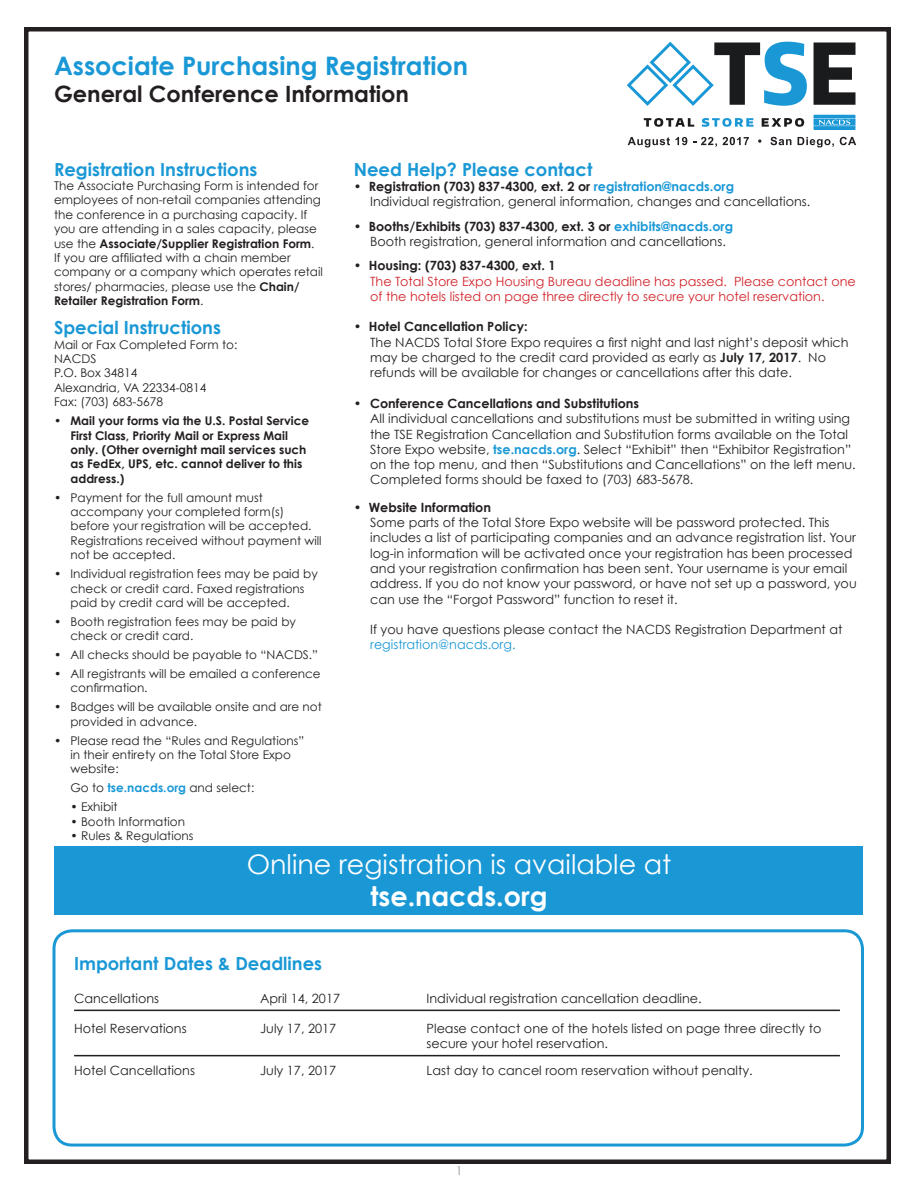
<style>
.page{position:relative;width:918px;height:1188px;background:#fff}
.page>*{position:absolute;margin:0;border:0;box-sizing:border-box;transform-origin:0 0}
.t1{font:27px "Century Gothic";color:#fff}
.t2{font:700 27px "Century Gothic";color:#fff}
.TopHeader{font:700 25.5px "Century Gothic";color:#1a98d6}
.TopSubHeader{font:700 22.5px "Century Gothic";color:#231f20}
.t3{font:700 18px "Century Gothic";color:#1a98d6}
.BulletBody{font:12.75px/15.3px "Century Gothic";color:#231f20}
.BulletHeader{font:700 12.75px "Century Gothic";color:#231f20}
.BulletBody-2{font:12.75px/15.3px "Century Gothic";color:#d1232a}
.BulletBody-3{font:700 12.75px "Century Gothic";color:#231f20}
.SideBar{font:12px/14.4px "Century Gothic";color:#231f20}
.SideBar-2{font:700 12px/14.4px "Century Gothic";color:#231f20}
.BulletBody-4{font:12px "Century Gothic";color:#231f20}
.t4{font:12px "Century Gothic";color:#939598}
.s1{font-weight:700}
.s2{font-weight:700;color:#1a98d6}
.s3{color:#1a98d6}
</style>
<div class="page">
<div style="left:24px;top:27px;width:867px;height:1137px;border:4px solid #231f20"></div>
<svg style="left:814px;top:115px;width:42px;height:15px"></svg>
<svg style="left:627px;top:42px;width:180px;height:64px"></svg>
<svg style="left:814px;top:43px;width:42px;height:62px"></svg>
<svg style="left:644px;top:118px;width:50px;height:9px"></svg>
<svg style="left:702px;top:118px;width:51px;height:9px"></svg>
<svg style="left:762px;top:118px;width:42px;height:9px"></svg>
<svg style="left:628px;top:137px;width:59px;height:10px"></svg>
<svg style="left:693px;top:137px;width:24px;height:10px"></svg>
<svg style="left:723px;top:137px;width:26px;height:8px"></svg>
<svg style="left:758px;top:139px;width:3px;height:4px"></svg>
<svg style="left:770px;top:137px;width:21px;height:8px"></svg>
<svg style="left:798px;top:137px;width:36px;height:10px"></svg>
<svg style="left:840px;top:137px;width:16px;height:8px"></svg>
<div style="left:55px;top:846px;width:808px;height:69px;background:#1a98d6"></div>
<hr style="left:74px;top:1010px;width:766px;height:1px;background:#231f20">
<hr style="left:74px;top:1055px;width:766px;height:1px;background:#231f20">
<div style="left:52px;top:929px;width:812px;height:218px;border:3px solid #1a98d6;border-radius:18px"></div>
<p class="TopHeader" style="left:54px;top:50px;width:416px">Associate Purchasing Registration</p>
<p class="TopSubHeader" style="left:54px;top:80px;width:357px">General Conference Information</p>
<p class="t3" style="left:54px;top:158px;width:205px">Registration Instructions</p>
<p class="SideBar" style="left:54px;top:178px;width:270px">The Associate Purchasing Form is intended for employees of non-retail companies attending the conference in a purchasing capacity. If you are attending in a sales capacity, please use the <span class="s1">Associate/Supplier Registration Form</span>.<br>If you are affiliated with a chain member company or a company which operates retail stores/ pharmacies, please use the <span class="s1">Chain/ Retailer Registration Form</span>.</p>
<p class="t3" style="left:54px;top:316px;width:169px">Special Instructions</p>
<p class="BulletBody-4" style="left:54px;top:337px;width:185px">Mail or Fax Completed Form to:</p>
<p class="BulletBody-4" style="left:54px;top:351px;width:44px">NACDS</p>
<p class="BulletBody-4" style="left:54px;top:366px;width:85px">P.O. Box 34814</p>
<p class="BulletBody-4" style="left:54px;top:380px;width:154px">Alexandria, VA 22334-0814</p>
<p class="BulletBody-4" style="left:54px;top:395px;width:111px">Fax: (703) 683-5678</p>
<p class="SideBar-2" style="left:70px;top:413px;width:240px;text-indent:-16px">• Mail your forms via the U.S. Postal Service First Class, Priority Mail or Express Mail only. (Other overnight mail services such as FedEx, UPS, etc. cannot deliver to this address.)</p>
<p class="SideBar" style="left:70px;top:490px;width:253px;text-indent:-16px">• Payment for the full amount must accompany your completed form(s) before your registration will be accepted.<br>Registrations received without payment will not be accepted.</p>
<p class="SideBar" style="left:70px;top:566px;width:249px;text-indent:-16px">• Individual registration fees may be paid by check or credit card. Faxed registrations paid by credit card will be accepted.</p>
<p class="SideBar" style="left:70px;top:614px;width:227px;text-indent:-16px">• Booth registration fees may be paid by check or credit card.</p>
<p class="SideBar" style="left:54px;top:647px;width:266px">• All checks should be payable to “NACDS.”</p>
<p class="SideBar" style="left:70px;top:666px;width:252px;text-indent:-16px">• All registrants will be emailed a conference confirmation.</p>
<p class="SideBar" style="left:70px;top:700px;width:253px;text-indent:-16px">• Badges will be available onsite and are not provided in advance.</p>
<p class="SideBar" style="left:70px;top:733px;width:235px;text-indent:-16px">• Please read the “Rules and Regulations” in their entirety on the Total Store Expo website:</p>
<p class="BulletBody-4" style="left:70px;top:781px;width:185px">Go to <span class="s2">tse.nacds.org</span> and select:</p>
<p class="SideBar" style="left:70px;top:799px;width:49px">• Exhibit</p>
<p class="SideBar" style="left:70px;top:814px;width:116px">• Booth Information</p>
<p class="SideBar" style="left:70px;top:828px;width:125px">• Rules &amp; Regulations</p>
<p class="t3" style="left:354px;top:158px;width:240px">Need Help? Please contact</p>
<p class="BulletHeader" style="left:354px;top:178px;width:382px">• Registration (703) 837-4300, ext. 2 or <span class="s3">registration@nacds.org</span></p>
<p class="BulletBody" style="left:370px;top:194px;width:442px">Individual registration, general information, changes and cancellations.</p>
<p class="BulletHeader" style="left:354px;top:218px;width:381px">• Booths/Exhibits (703) 837-4300, ext. 3 or <span class="s3">exhibits@nacds.org</span></p>
<p class="BulletBody" style="left:370px;top:234px;width:357px">Booth registration, general information and cancellations.</p>
<p class="BulletHeader" style="left:354px;top:258px;width:203px">• Housing: (703) 837-4300, ext. 1</p>
<p class="BulletBody-2" style="left:370px;top:273px;width:487px">The Total Store Expo Housing Bureau deadline has passed. Please contact one of the hotels listed on page three directly to secure your hotel reservation.</p>
<p class="BulletHeader" style="left:354px;top:319px;width:176px">• Hotel Cancellation Policy:</p>
<p class="BulletBody" style="left:370px;top:334px;width:480px">The NACDS Total Store Expo requires a first night and last night’s deposit which may be charged to the credit card provided as early as <span class="s1">July 17, 2017</span>. No refunds will be available for changes or cancellations after this date.</p>
<p class="BulletBody-3" style="left:354px;top:395px;width:287px">• Conference Cancellations and Substitutions</p>
<p class="BulletBody" style="left:370px;top:411px;width:487px">All individual cancellations and substitutions must be submitted in writing using the TSE Registration Cancellation and Substitution forms available on the Total Store Expo website, <span class="s2">tse.nacds.org</span>. Select “Exhibit” then “Exhibitor Registration” on the top menu, and then “Substitutions and Cancellations” on the left menu.<br>Completed forms should be faxed to (703) 683-5678.</p>
<p class="BulletHeader" style="left:354px;top:499px;width:139px">• Website Information</p>
<p class="BulletBody" style="left:370px;top:515px;width:488px">Some parts of the Total Store Expo website will be password protected. This includes a list of participating companies and an advance registration list. Your log-in information will be activated once your registration has been processed and your registration confirmation has been sent. Your username is your email address. If you do not know your password, or have not set up a password, you can use the “Forgot Password” function to reset it.</p>
<p class="BulletBody" style="left:370px;top:622px;width:474px">If you have questions please contact the NACDS Registration Department at <span class="s3">registration@nacds.org.</span></p>
<p class="t1" style="left:247px;top:847px;width:426px">Online registration is available at</p>
<p class="t2" style="left:370px;top:879px;width:179px">tse.nacds.org</p>
<p class="t3" style="left:74px;top:952px;width:250px">Important Dates &amp; Deadlines</p>
<p class="BulletBody" style="left:74px;top:990px;width:87px">Cancellations</p>
<p class="BulletBody" style="left:260px;top:990px;width:82px">April 14, 2017</p>
<p class="BulletBody" style="left:427px;top:990px;width:277px">Individual registration cancellation deadline.</p>
<p class="BulletBody" style="left:74px;top:1020px;width:114px">Hotel Reservations</p>
<p class="BulletBody" style="left:260px;top:1020px;width:78px">July 17, 2017</p>
<p class="BulletBody" style="left:427px;top:1020px;width:396px">Please contact one of the hotels listed on page three directly to secure your hotel reservation.</p>
<p class="BulletBody" style="left:74px;top:1063px;width:122px">Hotel Cancellations</p>
<p class="BulletBody" style="left:260px;top:1063px;width:78px">July 17, 2017</p>
<p class="BulletBody" style="left:427px;top:1063px;width:328px">Last day to cancel room reservation without penalty.</p>
<p class="t4" style="left:456px;top:1163px;width:8px">1</p>
</div>
